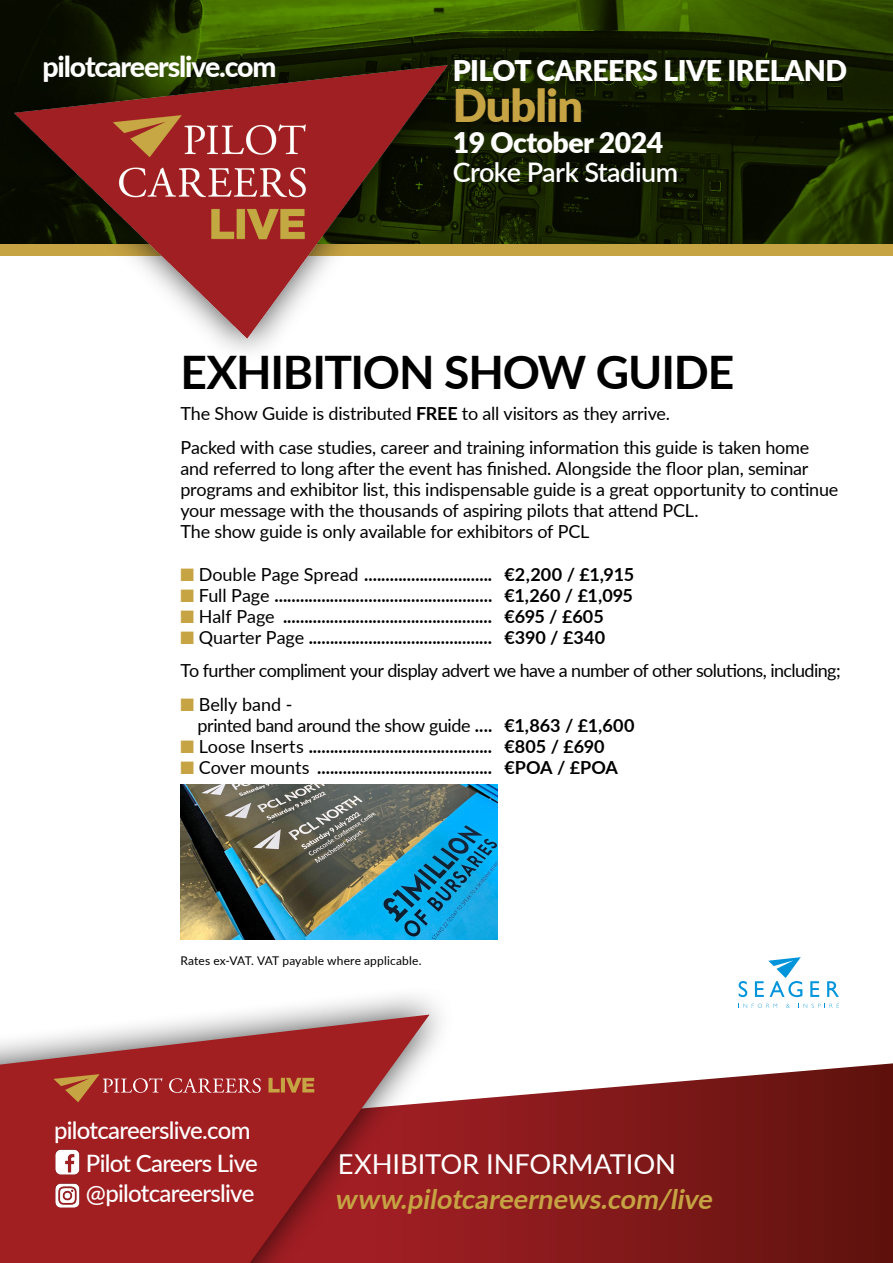
<style>
.page{position:relative;width:893px;height:1263px;background:#fff}
.page>*{position:absolute;margin:0;border:0;box-sizing:border-box;transform-origin:0 0}
.t1{font:700 46.2px "Lato";letter-spacing:-.025em;color:#000}
.t2{font:900 45px "Lato";letter-spacing:-.02em;color:#c6a343}
.t3{font:900 28.5px "Lato";letter-spacing:-.02em;color:#fff}
.t4{font:800 28.5px "Lato";letter-spacing:-.04em;color:#fff}
.t5{font:27.45px "Lato";letter-spacing:-.005em;color:#fff}
.t6{font:italic 700 27.3px "Lato";color:#c6a343}
.t7{font:600 27px "Lato";letter-spacing:-.02em;color:#fff}
.t8{font:500 24px "Lato";letter-spacing:-.03em;color:#fff}
.Body{font:18px/21px "Lato";letter-spacing:-.015em;color:#000}
.t9{font:700 18px "Lato";letter-spacing:-.005em;color:#000}
.Body-2{font:18px "Lato";letter-spacing:-.035em;color:#000}
.t10{font:12px "Lato";letter-spacing:.015em;color:#000}
.s1{font-weight:700}
.s2{color:#c6a343}
.s3{font-weight:400}
</style>
<div class="page">
<svg style="left:0;top:0;width:893px;height:244px;background:#1b2a00"></svg>
<div style="left:0;top:244px;width:893px;height:11px;background:#c6a343"></div>
<svg style="left:827px;top:981px;width:12px;height:16px"></svg>
<svg style="left:810px;top:981px;width:9px;height:16px"></svg>
<svg style="left:739px;top:981px;width:8px;height:16px"></svg>
<svg style="left:755px;top:957px;width:47px;height:40px"></svg>
<svg style="left:743px;top:1004px;width:34px;height:4px"></svg>
<svg style="left:786px;top:1004px;width:4px;height:4px"></svg>
<svg style="left:803px;top:1004px;width:36px;height:4px"></svg>
<div style="left:0;top:35px;width:474px;height:330px;background:#000;opacity:.75"></div>
<img style="left:14px;top:65px;width:433px;height:273px">
<img style="left:180px;top:784px;width:317px;height:155px">
<svg style="left:456px;top:1063px;width:437px;height:200px;background:#862d2c"></svg>
<div style="left:0;top:985px;width:456px;height:278px;background:#000;opacity:.75"></div>
<svg style="left:0;top:1014px;width:430px;height:249px;background:#a7383b"></svg>
<svg style="left:268px;top:1078px;width:46px;height:14px"></svg>
<svg style="left:53px;top:1074px;width:208px;height:28px;background:#ad3f38"></svg>
<img style="left:54px;top:1149px;width:27px;height:26px">
<img style="left:54px;top:1182px;width:27px;height:27px">
<h3 class="t4" style="left:42px;top:45px;width:236px">pilotcareerslive.com</h3>
<h3 class="t3" style="left:453px;top:49px;width:396px">PILOT CAREERS LIVE IRELAND</h3>
<h2 class="t2" style="left:453px;top:71px;width:132px">Dublin</h2>
<h3 class="t3" style="left:453px;top:121px;width:212px">19 October 2024</h3>
<h3 class="t7" style="left:453px;top:152px;width:227px">Croke Park Stadium</h3>
<p class="t1" style="left:180px;top:338px;width:555px">EXHIBITION SHOW GUIDE</p>
<p class="Body" style="left:180px;top:402px;width:491px">The Show Guide is distributed <span class="s1">FREE</span> to all visitors as they arrive.</p>
<p class="Body" style="left:180px;top:436px;width:659px">Packed with case studies, career and training information this guide is taken home and referred to long after the event has finished. Alongside the floor plan, seminar programs and exhibitor list, this indispensable guide is a great opportunity to continue your message with the thousands of aspiring pilots that attend PCL.<br>The show guide is only available for exhibitors of PCL</p>
<p class="t9" style="left:180px;top:561px;width:455px"><span class="s2">■</span> <span class="s3">Double Page Spread</span> .............................. €2,200 / £1,915</p>
<p class="t9" style="left:180px;top:582px;width:454px"><span class="s2">■</span> <span class="s3">Full Page</span> ................................................... €1,260 / £1,095</p>
<p class="t9" style="left:180px;top:603px;width:425px"><span class="s2">■</span> <span class="s3">Half Page</span> ................................................. €695 / £605</p>
<p class="t9" style="left:180px;top:624px;width:426px"><span class="s2">■</span> <span class="s3">Quarter Page</span> ........................................... €390 / £340</p>
<p class="Body-2" style="left:180px;top:658px;width:662px">To further compliment your display advert we have a number of other solutions, including;</p>
<p class="Body" style="left:180px;top:693px;width:114px"><span class="s2">■</span> Belly band -</p>
<p class="Body" style="left:197px;top:714px;width:439px">printed band around the show guide <span class="s1">.... €1,863 / £1,600</span></p>
<p class="t9" style="left:180px;top:733px;width:426px"><span class="s2">■</span> <span class="s3">Loose Inserts</span> ........................................... €805 / £690</p>
<p class="t9" style="left:180px;top:754px;width:439px"><span class="s2">■</span> <span class="s3">Cover mounts</span> ......................................... €POA / £POA</p>
<p class="t10" style="left:180px;top:952px;width:243px">Rates ex-VAT. VAT payable where applicable.</p>
<p class="t8" style="left:54px;top:1113px;width:198px">pilotcareerslive.com</p>
<p class="t8" style="left:86px;top:1146px;width:173px">Pilot Careers Live</p>
<p class="t8" style="left:86px;top:1176px;width:170px">@pilotcareerslive</p>
<p class="t6" style="left:334px;top:1179px;width:385px">www.pilotcareernews.com/live</p>
<p class="t5" style="left:338px;top:1144px;width:340px">EXHIBITOR INFORMATION</p>
</div>
